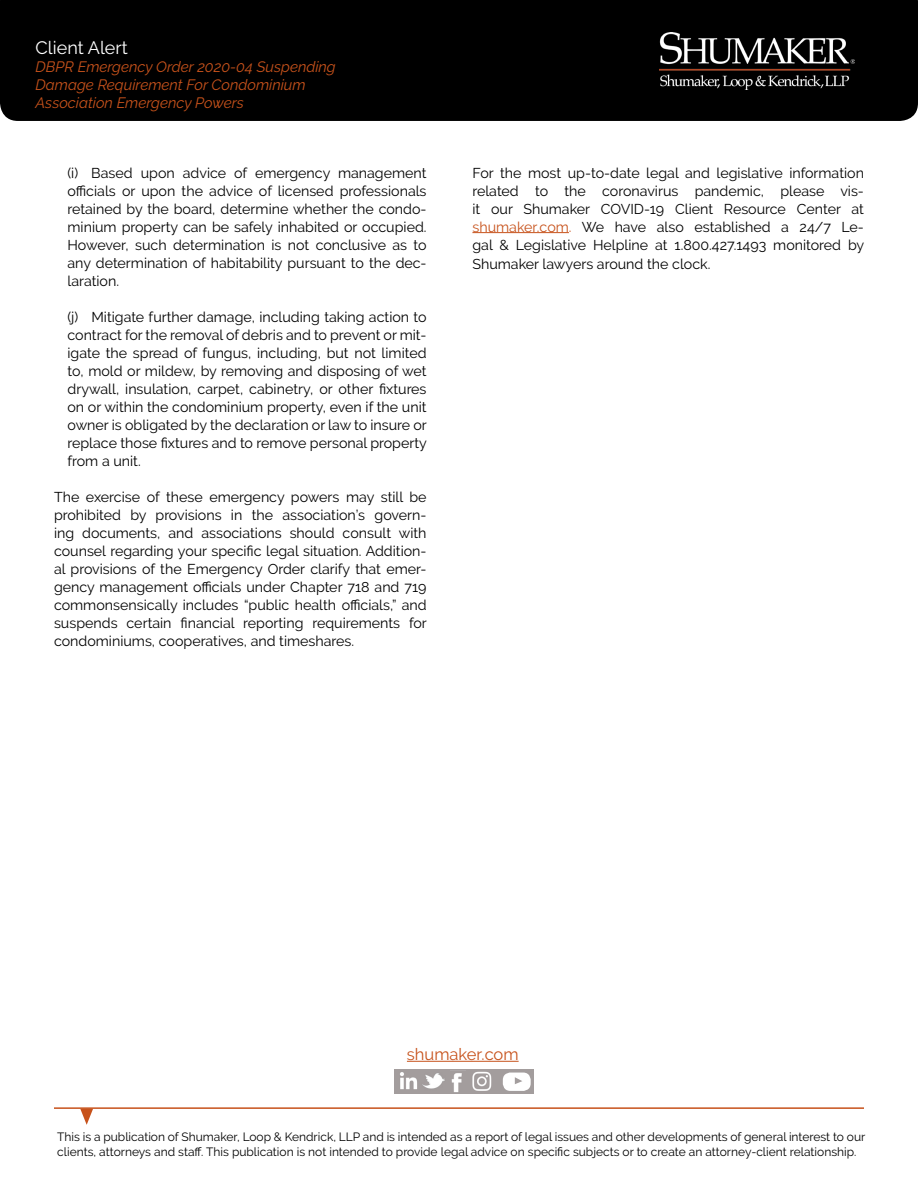
<style>
.page{position:relative;width:918px;height:1188px;background:#fff}
.page>*{position:absolute;margin:0;border:0;box-sizing:border-box;transform-origin:0 0}
.t1{font:18px "Raleway";color:#fff}
.t2{font:16.5px "Raleway";color:#c7521b}
.t3{font:italic 15px/18px "Raleway";color:#c7521b}
.t4{font:14.25px/18px "Raleway";color:#000;text-align:justify}
.t5{font:12px/15px "Raleway";color:#000}
.s1{color:#c7521b}
</style>
<div class="page">
<div style="left:0;top:0;width:918px;height:121px;background:#000"></div>
<img style="left:659px;top:32px;width:196px;height:57px">
<hr style="left:472px;top:232px;width:97px;height:1px;background:#c7521b">
<hr style="left:54px;top:1107px;width:810px;height:2px;background:#c7521b">
<svg style="left:80px;top:1109px;width:13px;height:16px"></svg>
<hr style="left:407px;top:1061px;width:112px;height:1px;background:#c7521b">
<div style="left:394px;top:1069px;width:140px;height:25px;background:#a39d9d"></div>
<img style="left:400px;top:1072px;width:45px;height:18px">
<img style="left:451px;top:1073px;width:11px;height:20px">
<div style="left:503px;top:1073px;width:28px;height:18px;background:#fff;border-radius:8px"></div>
<svg style="left:515px;top:1077px;width:7px;height:7px"></svg>
<img style="left:472px;top:1071px;width:20px;height:20px">
<p class="t1" style="left:36px;top:37px;width:94px">Client Alert</p>
<p class="t3" style="left:36px;top:57px;width:302px">DBPR Emergency Order 2020-04 Suspending<br>Damage Requirement For Condominium</p>
<p class="t3" style="left:36px;top:93px;width:210px">Association Emergency Powers</p>
<p class="t4" style="left:68px;top:163px;width:361px">(i) Based upon advice of emergency management officials or upon the advice of licensed professionals retained by the board, determine whether the condo&shy;minium property can be safely inhabited or occupied.<br>However, such determination is not conclusive as to any determination of habitability pursuant to the dec&shy;laration.</p>
<p class="t4" style="left:68px;top:307px;width:361px">(j) Mitigate further damage, including taking action to contract for the removal of debris and to prevent or mit&shy;igate the spread of fungus, including, but not limited to, mold or mildew, by removing and disposing of wet drywall, insulation, carpet, cabinetry, or other fixtures on or within the condominium property, even if the unit owner is obligated by the declaration or law to insure or replace those fixtures and to remove personal property from a unit.</p>
<p class="t4" style="left:54px;top:487px;width:374px">The exercise of these emergency powers may still be prohibited by provisions in the association’s govern&shy;ing documents, and associations should consult with counsel regarding your specific legal situation. Addition&shy;al provisions of the Emergency Order clarify that emer&shy;gency management officials under Chapter 718 and 719 commonsensically includes “public health officials,” and suspends certain financial reporting requirements for condominiums, cooperatives, and timeshares.</p>
<p class="t4" style="left:472px;top:163px;width:393px">For the most up-to-date legal and legislative information related to the coronavirus pandemic, please vis&shy;it our Shumaker COVID-19 Client Resource Center at <span class="s1">shumaker.com.</span> We have also established a 24/7 Le&shy;gal &amp; Legislative Helpline at 1.800.427.1493 monitored by</p>
<p class="t4" style="left:472px;top:255px;width:240px">Shumaker lawyers around the clock.</p>
<p class="t2" style="left:407px;top:1045px;width:113px">shumaker.com</p>
<p class="t5" style="left:57px;top:1129px;width:810px">This is a publication of Shumaker, Loop &amp; Kendrick, LLP and is intended as a report of legal issues and other developments of general interest to our clients, attorneys and staff. This publication is not intended to provide legal advice on specific subjects or to create an attorney-client relationship.</p>
</div>
